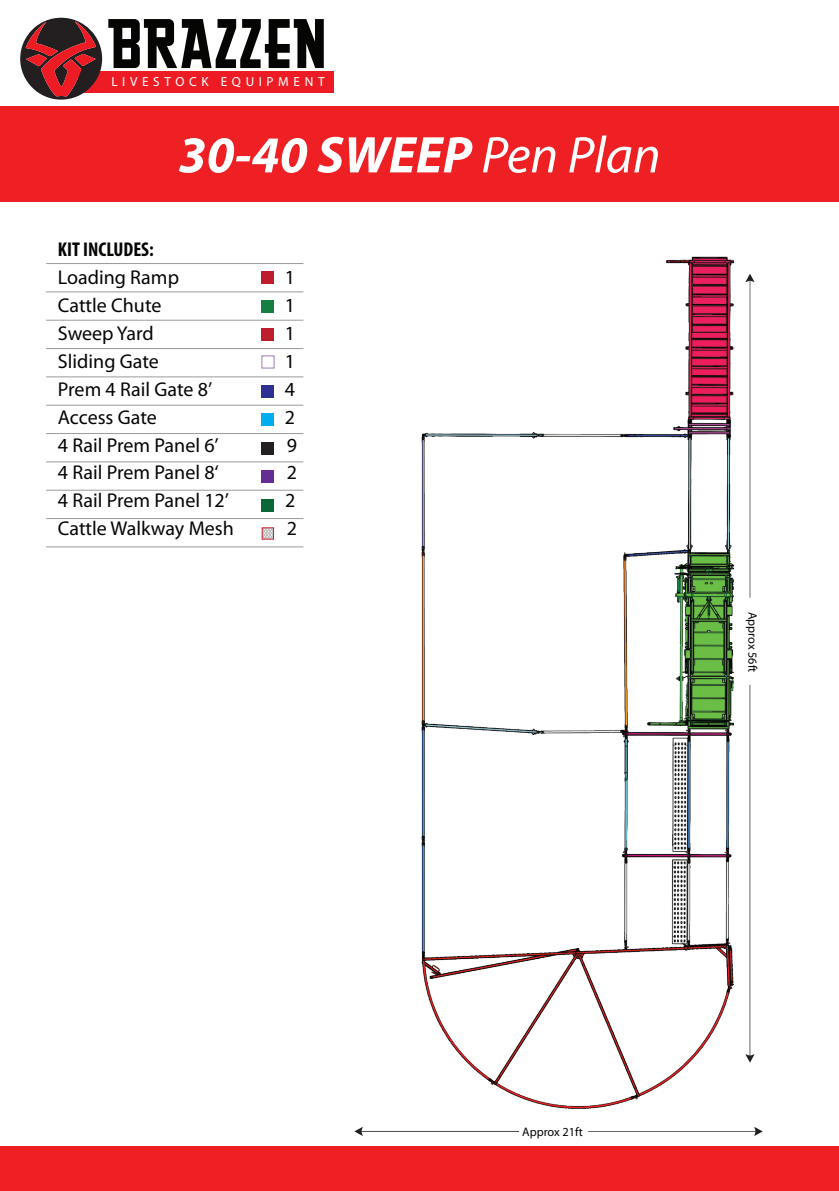
<style>
.page{position:relative;width:839px;height:1191px;background:#fff}
.page>*{position:absolute;margin:0;border:0;box-sizing:border-box;transform-origin:0 0}
.t1{font:63.6px "Greasy Spoon NF";color:#050504}
.t2{font:italic 700 52px "Myriad Pro";color:#fff}
.t3{font:20px "Myriad Pro";color:#050504}
.t4{font:700 condensed 20px "Myriad Pro";color:#050504}
.t5{font:13.2px "Myriad Pro";letter-spacing:.35em;color:#fff}
.t6{font:12.4px "Myriad Pro";color:#050504}
.s1{font-weight:400}
</style>
<div class="page">
<img style="left:46px;top:256px;width:688px;height:853px">
<svg style="left:745px;top:685px;width:9px;height:378px"></svg>
<svg style="left:745px;top:274px;width:9px;height:324px"></svg>
<svg style="left:588px;top:1127px;width:174px;height:9px"></svg>
<svg style="left:354px;top:1127px;width:165px;height:9px"></svg>
<hr style="left:46px;top:263px;width:257px;height:1px;background:#9a9b9e">
<hr style="left:46px;top:292px;width:257px;height:1px;background:#9a9b9e">
<hr style="left:46px;top:320px;width:257px;height:1px;background:#9a9b9e">
<hr style="left:46px;top:348px;width:257px;height:1px;background:#9a9b9e">
<hr style="left:46px;top:377px;width:257px;height:1px;background:#9a9b9e">
<hr style="left:46px;top:405px;width:257px;height:1px;background:#9a9b9e">
<hr style="left:46px;top:433px;width:257px;height:1px;background:#9a9b9e">
<hr style="left:46px;top:462px;width:257px;height:1px;background:#9a9b9e">
<hr style="left:46px;top:490px;width:257px;height:1px;background:#9a9b9e">
<hr style="left:46px;top:518px;width:257px;height:1px;background:#9a9b9e">
<hr style="left:46px;top:546px;width:257px;height:1px;background:#9a9b9e">
<div style="left:261px;top:355px;width:13px;height:14px;border:1px solid #a07cb7"></div>
<div style="left:262px;top:272px;width:12px;height:12px;background:#be1d2c"></div>
<div style="left:262px;top:300px;width:12px;height:12px;background:#157e41"></div>
<div style="left:262px;top:328px;width:12px;height:13px;background:#be1d2c"></div>
<div style="left:262px;top:385px;width:12px;height:12px;background:#2e3092"></div>
<div style="left:262px;top:414px;width:12px;height:12px;background:#00aeef"></div>
<div style="left:262px;top:442px;width:12px;height:12px;background:#231f20"></div>
<div style="left:262px;top:471px;width:12px;height:12px;background:#652d91"></div>
<div style="left:262px;top:499px;width:12px;height:12px;background:#0c6738"></div>
<svg style="left:260px;top:526px;width:15px;height:15px"></svg>
<div style="left:261px;top:527px;width:13px;height:13px;border:1px solid #c82031"></div>
<div style="left:0;top:107px;width:838px;height:95px;background:#ee2024"></div>
<div style="left:78px;top:71px;width:255px;height:21px;background:#ed1c24"></div>
<svg style="left:20px;top:18px;width:82px;height:82px"></svg>
<div style="left:0;top:1146px;width:838px;height:45px;background:#ee2024"></div>
<h1 class="t1" style="left:106px;top:9px;width:221px">BRAZZEN</h1>
<p class="t5" style="left:111px;top:74px;width:214px">LIVESTOCK EQUIPMENT</p>
<h2 class="t2" style="left:178px;top:121px;width:483px">30-40 SWEEP <span class="s1">Pen Plan</span></h2>
<p class="t4" style="left:58px;top:236px;width:97px">KIT INCLUDES:</p>
<p class="t3" style="left:58px;top:265px;width:122px">Loading Ramp</p>
<p class="t3" style="left:284px;top:265px;width:12px">1</p>
<p class="t3" style="left:58px;top:293px;width:105px">Cattle Chute</p>
<p class="t3" style="left:284px;top:293px;width:12px">1</p>
<p class="t3" style="left:58px;top:321px;width:97px">Sweep Yard</p>
<p class="t3" style="left:285px;top:321px;width:12px">1</p>
<p class="t3" style="left:58px;top:348px;width:102px">Sliding Gate</p>
<p class="t3" style="left:284px;top:348px;width:12px">1</p>
<p class="t3" style="left:58px;top:376px;width:156px">Prem 4 Rail Gate 8’</p>
<p class="t3" style="left:284px;top:376px;width:12px">4</p>
<p class="t3" style="left:58px;top:404px;width:100px">Access Gate</p>
<p class="t3" style="left:285px;top:404px;width:12px">2</p>
<p class="t3" style="left:58px;top:432px;width:162px">4 Rail Prem Panel 6’</p>
<p class="t3" style="left:287px;top:432px;width:12px">9</p>
<p class="t3" style="left:58px;top:460px;width:162px">4 Rail Prem Panel 8‘</p>
<p class="t3" style="left:287px;top:460px;width:12px">2</p>
<p class="t3" style="left:58px;top:488px;width:172px">4 Rail Prem Panel 12’</p>
<p class="t3" style="left:285px;top:488px;width:12px">2</p>
<p class="t3" style="left:58px;top:516px;width:177px">Cattle Walkway Mesh</p>
<p class="t3" style="left:287px;top:516px;width:12px">2</p>
<p class="t6" style="left:759px;top:612px;width:62px;rotate:90deg">Approx 56ft</p>
<p class="t6" style="left:522px;top:1124px;width:62px">Approx 21ft</p>
</div>
